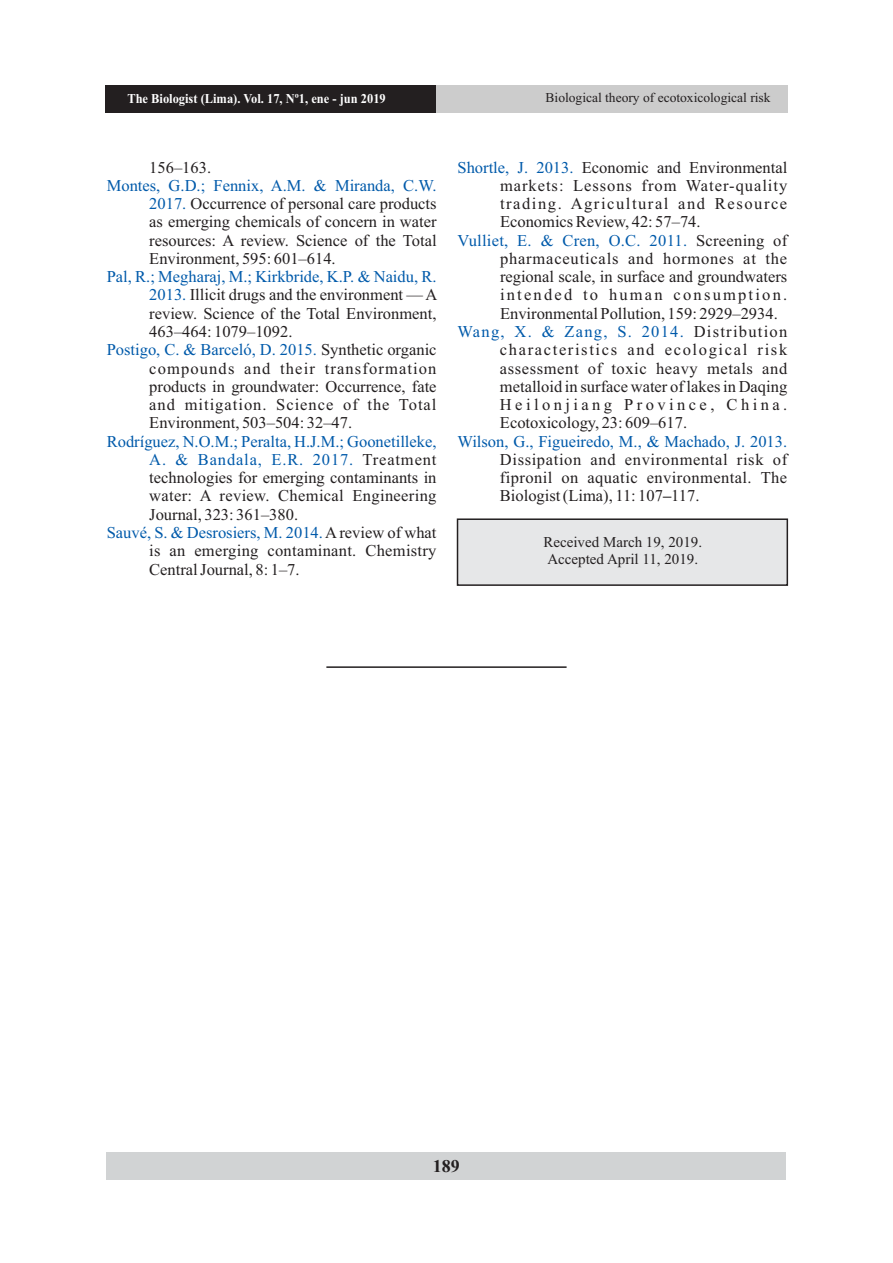
<style>
.page{position:relative;width:893px;height:1263px;background:#fff}
.page>*{position:absolute;margin:0;border:0;box-sizing:border-box;transform-origin:0 0}
.t1{font:700 18px "Times New Roman";color:#231f20}
.t2{font:16.5px/18.3px "Times New Roman";color:#231f20;text-align:justify}
.t3{font:16.5px "Times New Roman";color:#005aaa}
.t4{font:16.5px "Times New Roman";letter-spacing:.02em;color:#231f20}
.t5{font:16.5px "Times New Roman";letter-spacing:.06em;color:#231f20}
.t6{font:16.5px "Times New Roman";letter-spacing:.075em;color:#005aaa}
.t7{font:16.5px "Times New Roman";letter-spacing:.1em;color:#231f20}
.t8{font:16.5px "Times New Roman";letter-spacing:.095em;color:#231f20}
.t9{font:16.5px "Times New Roman";letter-spacing:.05em;color:#231f20}
.t10{font:16.5px "Times New Roman";letter-spacing:.035em;color:#231f20}
.t11{font:16.5px "Times New Roman";letter-spacing:.07em;color:#231f20}
.t12{font:16.5px "Times New Roman";letter-spacing:.05em;color:#005aaa}
.t13{font:16.5px "Times New Roman";letter-spacing:.135em;color:#231f20}
.t14{font:16.5px "Times New Roman";letter-spacing:.21em;color:#231f20}
.t15{font:15px/16.6px "Times New Roman";color:#231f20}
.t16{font:700 13.5px "Times New Roman";color:#fff;scale:.92 1}
.t17{font:13.5px "Times New Roman";color:#231f20}
.s1{color:#005aaa}
.s2{color:#231f20}
.s3{font-weight:700}
</style>
<div class="page">
<svg style="left:456px;top:518px;width:333px;height:68px;background:#dcdcdd"></svg>
<hr style="left:326px;top:666px;width:241px;height:2px;background:#231f20">
<div style="left:106px;top:85px;width:681px;height:28px;background:#ccc"></div>
<div style="left:106px;top:85px;width:330px;height:28px;background:#231f20"></div>
<div style="left:107px;top:1152px;width:679px;height:28px;background:#d1d3d4"></div>
<p class="t16" style="left:127px;top:94px;width:282px">The Biologist (Lima). Vol. 17, Nº1, ene - jun 2019</p>
<p class="t17" style="left:546px;top:93px;width:226px">Biological theory of ecotoxicological risk</p>
<p class="t2" style="left:149px;top:159px;width:63px">156–163.</p>
<p class="t2" style="left:149px;top:178px;width:289px;text-indent:-43px"><span class="s1">Montes, G.D.; Fennix, A.M. &amp; Miranda, C.W.<br>2017.</span> Occurrence of personal care products as emerging chemicals of concern in water resources: A review. Science of the Total Environment, 595: 601–614.</p>
<p class="t3" style="left:107px;top:271px;width:331px">Pal, R.; Megharaj, M.; Kirkbride, K.P. &amp; Naidu, R.</p>
<p class="t2" style="left:149px;top:287px;width:290px"><span class="s1">2013.</span> Illicit drugs and the environment — A</p>
<p class="t2" style="left:149px;top:306px;width:289px">review. Science of the Total Environment,</p>
<p class="t2" style="left:149px;top:324px;width:145px">463–464: 1079–1092.</p>
<p class="t3" style="left:107px;top:344px;width:331px">Postigo, C. &amp; Barceló, D. 2015. <span class="s2">Synthetic organic</span></p>
<p class="t11" style="left:149px;top:362px;width:289px">compounds and their transformation</p>
<p class="t2" style="left:149px;top:379px;width:289px">products in groundwater: Occurrence, fate</p>
<p class="t5" style="left:149px;top:399px;width:289px">and mitigation. Science of the Total</p>
<p class="t2" style="left:149px;top:415px;width:204px">Environment, 503–504: 32–47.</p>
<p class="t3" style="left:107px;top:435px;width:331px">Rodríguez, N.O.M.; Peralta, H.J.M.; Goonetilleke,</p>
<p class="t12" style="left:149px;top:453px;width:289px">A. &amp; Bandala, E.R. 2017. <span class="s2">Treatment</span></p>
<p class="t2" style="left:149px;top:470px;width:289px">technologies for emerging contaminants in</p>
<p class="t4" style="left:149px;top:490px;width:289px">water: A review. Chemical Engineering</p>
<p class="t2" style="left:149px;top:507px;width:150px">Journal, 323: 361–380.</p>
<p class="t3" style="left:107px;top:527px;width:331px">Sauvé, S. &amp; Desrosiers, M. 2014. <span class="s2">Areview of what</span></p>
<p class="t4" style="left:149px;top:545px;width:289px">is an emerging contaminant. Chemistry</p>
<p class="t2" style="left:149px;top:561px;width:152px">Central Journal, 8: 1–7.</p>
<p class="t2" style="left:457px;top:159px;width:331px"><span class="s1">Shortle, J. 2013.</span> Economic and Environmental</p>
<p class="t5" style="left:500px;top:179px;width:289px">markets: Lessons from Water-quality</p>
<p class="t8" style="left:500px;top:198px;width:289px">trading. Agricultural and Resource</p>
<p class="t2" style="left:500px;top:214px;width:202px">Economics Review, 42: 57–74.</p>
<p class="t3" style="left:457px;top:234px;width:331px">Vulliet, E. &amp; Cren, O.C. 2011. <span class="s2">Screening of</span></p>
<p class="t9" style="left:500px;top:252px;width:289px">pharmaceuticals and hormones at the</p>
<p class="t2" style="left:500px;top:269px;width:289px">regional scale, in surface and groundwaters</p>
<p class="t13" style="left:500px;top:289px;width:289px">intended to human consumption.</p>
<p class="t2" style="left:500px;top:306px;width:279px">Environmental Pollution, 159: 2929–2934.</p>
<p class="t6" style="left:457px;top:326px;width:331px">Wang, X. &amp; Zang, S. 2014. <span class="s2">Distribution</span></p>
<p class="t7" style="left:500px;top:344px;width:289px">characteristics and ecological risk</p>
<p class="t10" style="left:500px;top:362px;width:289px">assessment of toxic heavy metals and</p>
<p class="t2" style="left:500px;top:379px;width:289px">metalloid in surface water of lakes in Daqing</p>
<p class="t14" style="left:500px;top:399px;width:289px">Heilonjiang Province, China.</p>
<p class="t2" style="left:500px;top:415px;width:189px">Ecotoxicology, 23: 609–617.</p>
<p class="t3" style="left:457px;top:435px;width:331px">Wilson, G., Figueiredo, M., &amp; Machado, J. 2013.</p>
<p class="t2" style="left:500px;top:452px;width:289px">Dissipation and environmental risk of fipronil on aquatic environmental. The Biologist (Lima), 11: 107<span class="s3">–</span>117.</p>
<p class="t15" style="left:543px;top:535px;width:160px">Received March 19, 2019.<br>Accepted April 11, 2019.</p>
<p class="t1" style="left:433px;top:1160px;width:28px">189</p>
</div>
